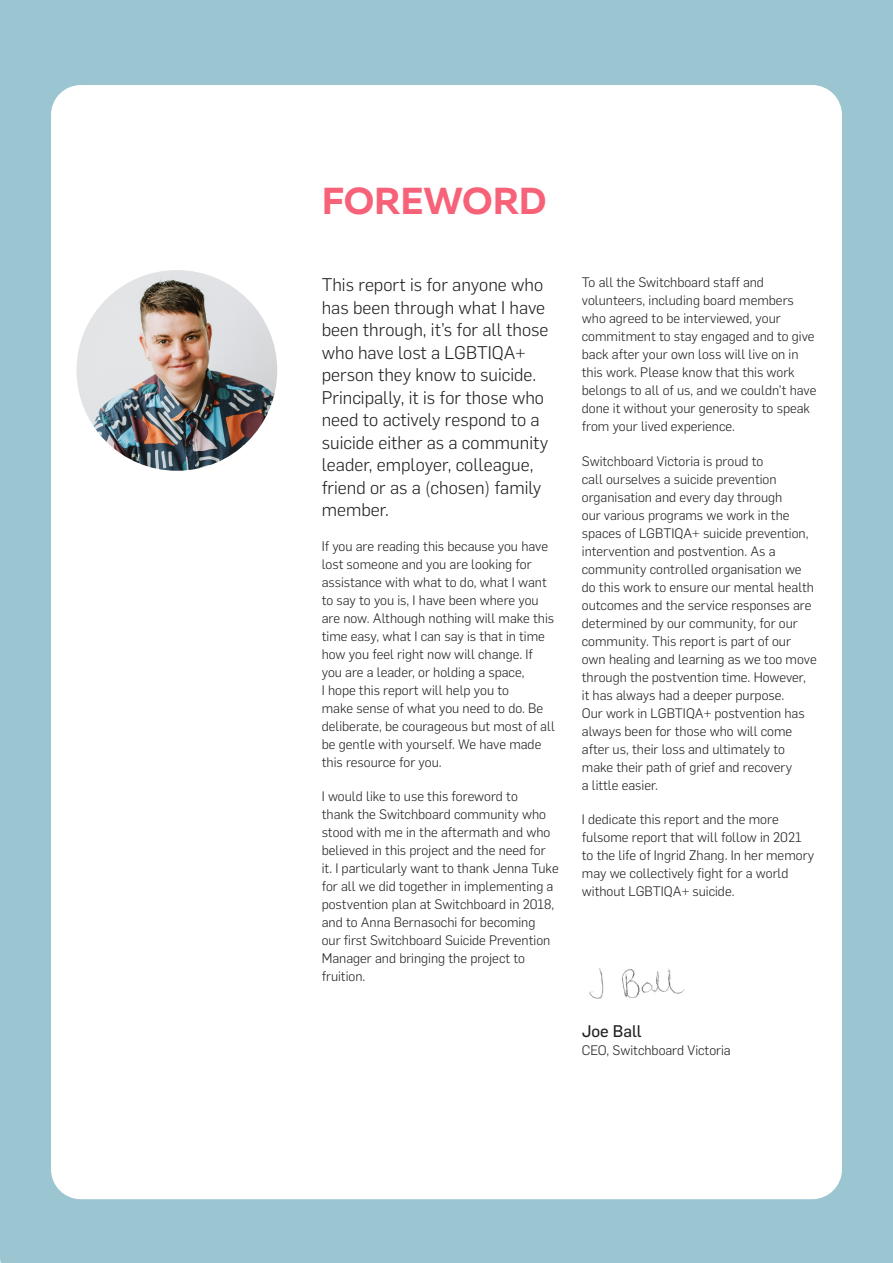
<style>
.page{position:relative;width:893px;height:1263px;background:#9bc6d1}
.page>*{position:absolute;margin:0;border:0;box-sizing:border-box;transform-origin:0 0}
.t1{font:700 37.5px "Muller";letter-spacing:-.01em;color:#f76278}
.Body_Copy{font:300 18px/22.5px "Flama";color:#231f20}
.Body_Copy-2{font:16.5px "Flama Basic";color:#231f20}
.Body_Copy-3{font:300 13.5px/18px "Flama";color:#231f20}
</style>
<div class="page">
<div style="left:51px;top:85px;width:791px;height:1114px;background:#fff;border-radius:30px"></div>
<img style="left:77px;top:270px;width:200px;height:201px;border-radius:100px">
<img style="left:589px;top:968px;width:96px;height:31px">
<h2 class="t1" style="left:322px;top:177px;width:226px">FOREWORD</h2>
<p class="Body_Copy" style="left:322px;top:273px;width:228px">This report is for anyone who has been through what I have been through, it’s for all those who have lost a LGBTIQA+ person they know to suicide.<br>Principally, it is for those who need to actively respond to a suicide either as a community leader, employer, colleague, friend or as a (chosen) family member.</p>
<p class="Body_Copy-3" style="left:322px;top:536px;width:235px">If you are reading this because you have lost someone and you are looking for assistance with what to do, what I want to say to you is, I have been where you are now. Although nothing will make this time easy, what I can say is that in time how you feel right now will change. If you are a leader, or holding a space,<br>I hope this report will help you to<br>make sense of what you need to do. Be deliberate, be courageous but most of all be gentle with yourself. We have made this resource for you.</p>
<p class="Body_Copy-3" style="left:322px;top:787px;width:238px">I would like to use this foreword to<br>thank the Switchboard community who stood with me in the aftermath and who believed in this project and the need for it. I particularly want to thank Jenna Tuke for all we did together in implementing a postvention plan at Switchboard in 2018, and to Anna Bernasochi for becoming<br>our first Switchboard Suicide Prevention Manager and bringing the project to fruition.</p>
<p class="Body_Copy-3" style="left:582px;top:273px;width:236px">To all the Switchboard staff and volunteers, including board members who agreed to be interviewed, your commitment to stay engaged and to give back after your own loss will live on in this work. Please know that this work belongs to all of us, and we couldn’t have done it without your generosity to speak from your lived experience.</p>
<p class="Body_Copy-3" style="left:582px;top:451px;width:236px">Switchboard Victoria is proud to<br>call ourselves a suicide prevention organisation and every day through<br>our various programs we work in the spaces of LGBTIQA+ suicide prevention, intervention and postvention. As a community controlled organisation we do this work to ensure our mental health outcomes and the service responses are determined by our community, for our community. This report is part of our own healing and learning as we too move through the postvention time. However, it has always had a deeper purpose.<br>Our work in LGBTIQA+ postvention has always been for those who will come after us, their loss and ultimately to make their path of grief and recovery<br>a little easier.</p>
<p class="Body_Copy-3" style="left:582px;top:810px;width:234px">I dedicate this report and the more fulsome report that will follow in 2021 to the life of Ingrid Zhang. In her memory may we collectively fight for a world without LGBTIQA+ suicide.</p>
<p class="Body_Copy-2" style="left:582px;top:1020px;width:62px">Joe Ball</p>
<p class="Body_Copy-3" style="left:582px;top:1041px;width:150px">CEO, Switchboard Victoria</p>
</div>
